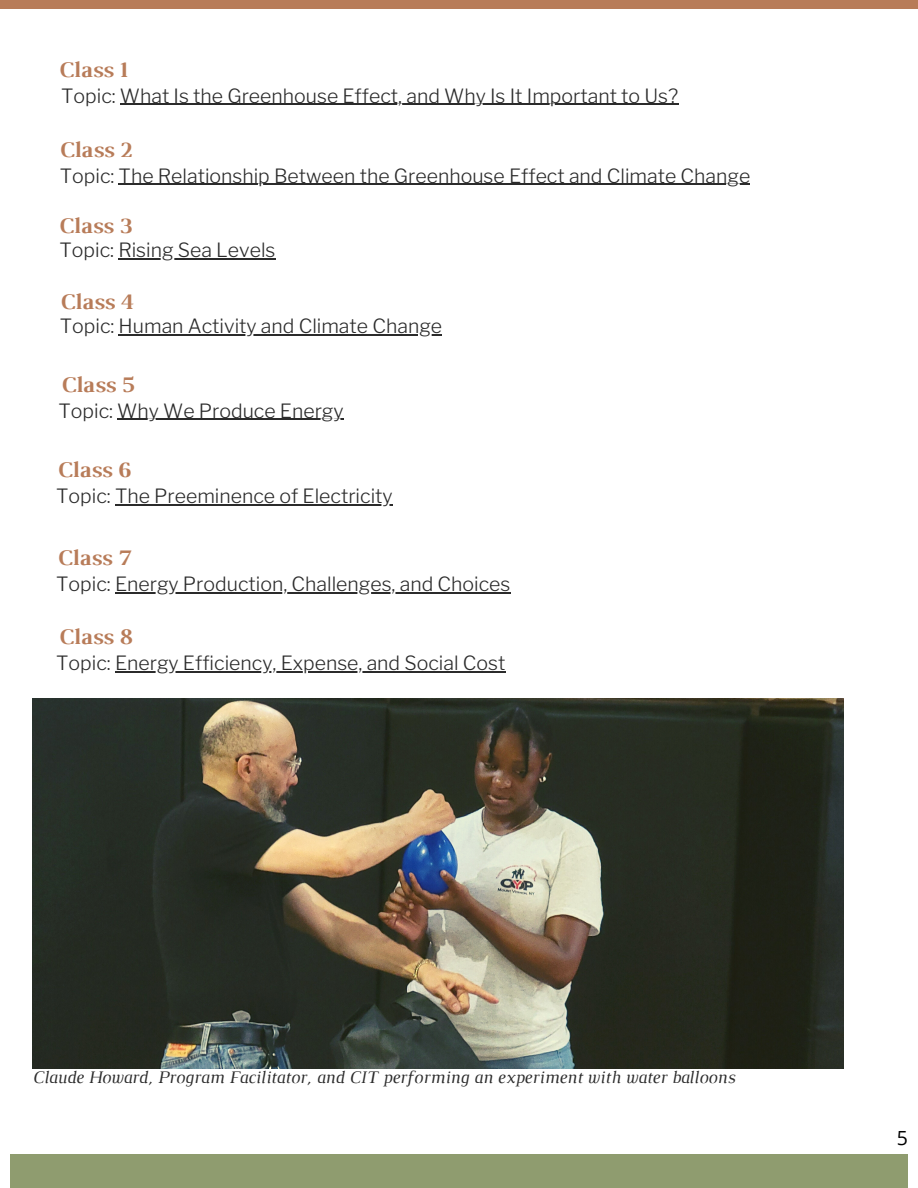
<style>
.page{position:relative;width:918px;height:1188px;background:#fff}
.page>*{position:absolute;margin:0;border:0;box-sizing:border-box;transform-origin:0 0}
.t1{font:700 22.65px "Luthier";letter-spacing:-.005em;color:#b87c59}
.t2{font:300 19.5px "Libre Franklin";color:#2b2b2b}
.t3{font:19.5px "Open Sans";color:#000}
.t4{font:italic 18px "Luthier";letter-spacing:-.005em;color:#2b2b2b}
</style>
<div class="page">
<div style="left:10px;top:1154px;width:898px;height:34px;background:#8f9c6f"></div>
<hr style="left:120px;top:104px;width:558px;height:1px;background:#2b2b2b">
<hr style="left:119px;top:184px;width:631px;height:1px;background:#2b2b2b">
<hr style="left:118px;top:258px;width:157px;height:1px;background:#2b2b2b">
<hr style="left:119px;top:334px;width:323px;height:1px;background:#2b2b2b">
<hr style="left:117px;top:419px;width:227px;height:1px;background:#2b2b2b">
<hr style="left:115px;top:504px;width:278px;height:1px;background:#2b2b2b">
<hr style="left:115px;top:672px;width:390px;height:1px;background:#2b2b2b">
<hr style="left:115px;top:592px;width:395px;height:1px;background:#2b2b2b">
<img style="left:33px;top:698px;width:811px;height:370px">
<div style="left:0;top:0;width:918px;height:9px;background:#b87c59"></div>
<p class="t1" style="left:59px;top:61px;width:70px">Class 1</p>
<p class="t2" style="left:61px;top:84px;width:619px">Topic: What Is the Greenhouse Effect, and Why Is It Important to Us?</p>
<p class="t1" style="left:59px;top:141px;width:74px">Class 2</p>
<p class="t2" style="left:60px;top:164px;width:692px">Topic: The Relationship Between the Greenhouse Effect and Climate Change</p>
<p class="t1" style="left:59px;top:217px;width:75px">Class 3</p>
<p class="t2" style="left:60px;top:238px;width:217px">Topic: Rising Sea Levels</p>
<p class="t1" style="left:60px;top:294px;width:75px">Class 4</p>
<p class="t2" style="left:60px;top:314px;width:384px">Topic: Human Activity and Climate Change</p>
<p class="t1" style="left:61px;top:376px;width:75px">Class 5</p>
<p class="t2" style="left:59px;top:399px;width:287px">Topic: Why We Produce Energy</p>
<p class="t1" style="left:57px;top:461px;width:75px">Class 6</p>
<p class="t2" style="left:56px;top:484px;width:338px">Topic: The Preeminence of Electricity</p>
<p class="t1" style="left:57px;top:549px;width:75px">Class 7</p>
<p class="t2" style="left:56px;top:572px;width:456px">Topic: Energy Production, Challenges, and Choices</p>
<p class="t1" style="left:59px;top:629px;width:75px">Class 8</p>
<p class="t2" style="left:56px;top:652px;width:451px">Topic: Energy Efficiency, Expense, and Social Cost</p>
<p class="t4" style="left:33px;top:1071px;width:704px">Claude Howard, Program Facilitator, and CIT performing an experiment with water balloons</p>
<p class="t3" style="left:897px;top:1124px;width:13px">5</p>
</div>
